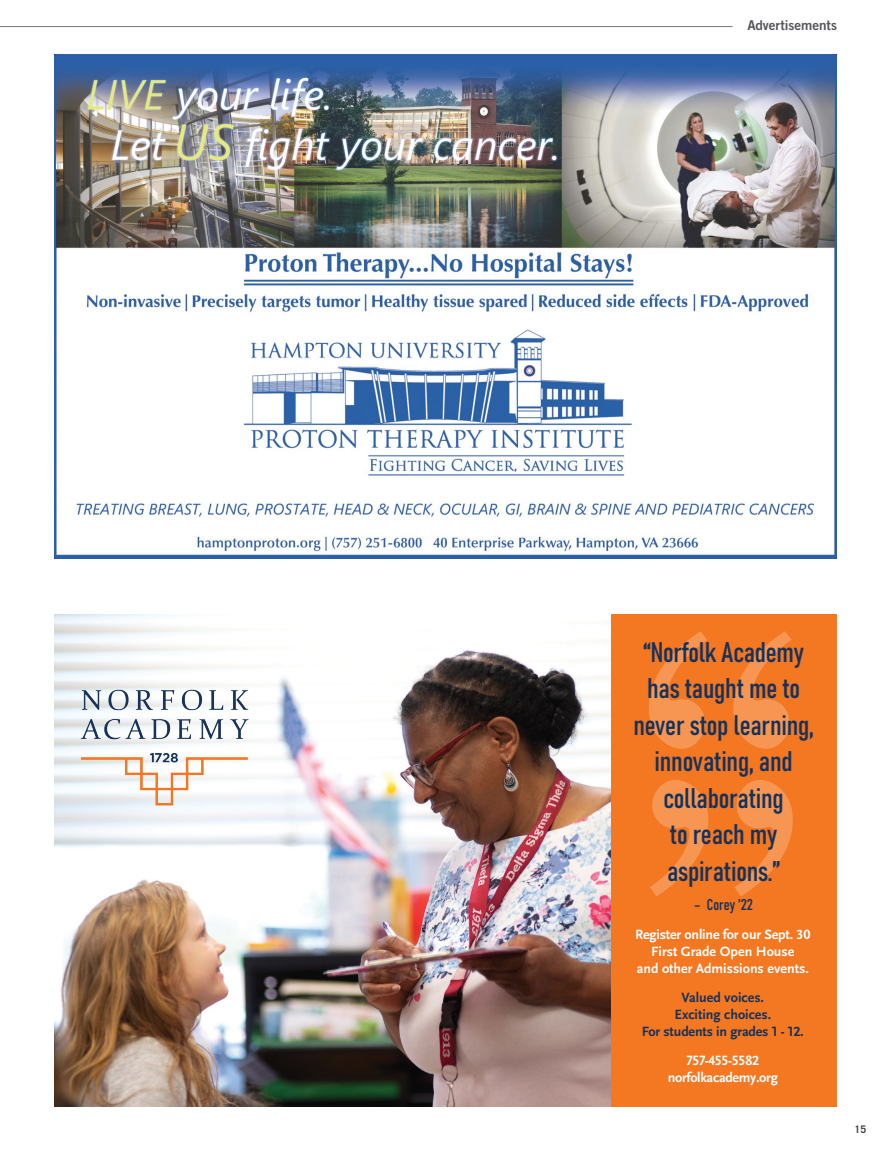
<style>
.page{position:relative;width:891px;height:1161px;background:#fff}
.page>*{position:absolute;margin:0;border:0;box-sizing:border-box;transform-origin:0 0}
.t1{font:420.9px "Century Schoolbook";color:#f79653}
.t2{font:28.05px/36.5px "Bahnschrift";letter-spacing:-.01em;color:#14325b;text-align:center}
.t3{font:15.45px "Bahnschrift";color:#14325b}
.t4{font:700 14.1px/16.8px "Scala Sans OT";letter-spacing:-.01em;color:#fff;text-align:center}
.t5{font:700 14.1px/16.8px "Scala Sans OT";color:#14325b;text-align:center}
.t6{font:13.5px "Trade Gothic LT Std Bd 2";letter-spacing:-.005em;color:#55565a}
.t7{font:700 10.5px "Trade Gothic";color:#3f454f}
</style>
<div class="page">
<hr style="left:0;top:26px;width:732px;height:1px;background:#75787b">
<img style="left:54px;top:54px;width:783px;height:505px">
<img style="left:54px;top:614px;width:557px;height:493px">
<div style="left:611px;top:614px;width:226px;height:493px;background:#f47722"></div>
<img style="left:76px;top:658px;width:178px;height:178px">
<p class="t6" style="left:747px;top:17px;width:91px">Advertisements</p>
<h1 class="t1" style="left:633px;top:512px;width:179px">“”</h1>
<p class="t4" style="left:635px;top:926px;width:177px">Register online for our Sept. 30<br>First Grade Open House<br>and other Admissions events.</p>
<p class="t5" style="left:642px;top:989px;width:163px">Valued voices.<br>Exciting choices.<br>For students in grades 1 - 12.</p>
<p class="t4" style="left:668px;top:1053px;width:111px">757-455-5582 norfolkacademy.org</p>
<h2 class="t2" style="left:633px;top:632px;width:182px">“Norfolk Academy has taught me to never stop learning, innovating, and collaborating<br>to reach my aspirations.”</h2>
<p class="t3" style="left:694px;top:893px;width:60px">– Corey ’22</p>
<p class="t7" style="left:855px;top:1123px;width:13px">15</p>
</div>
